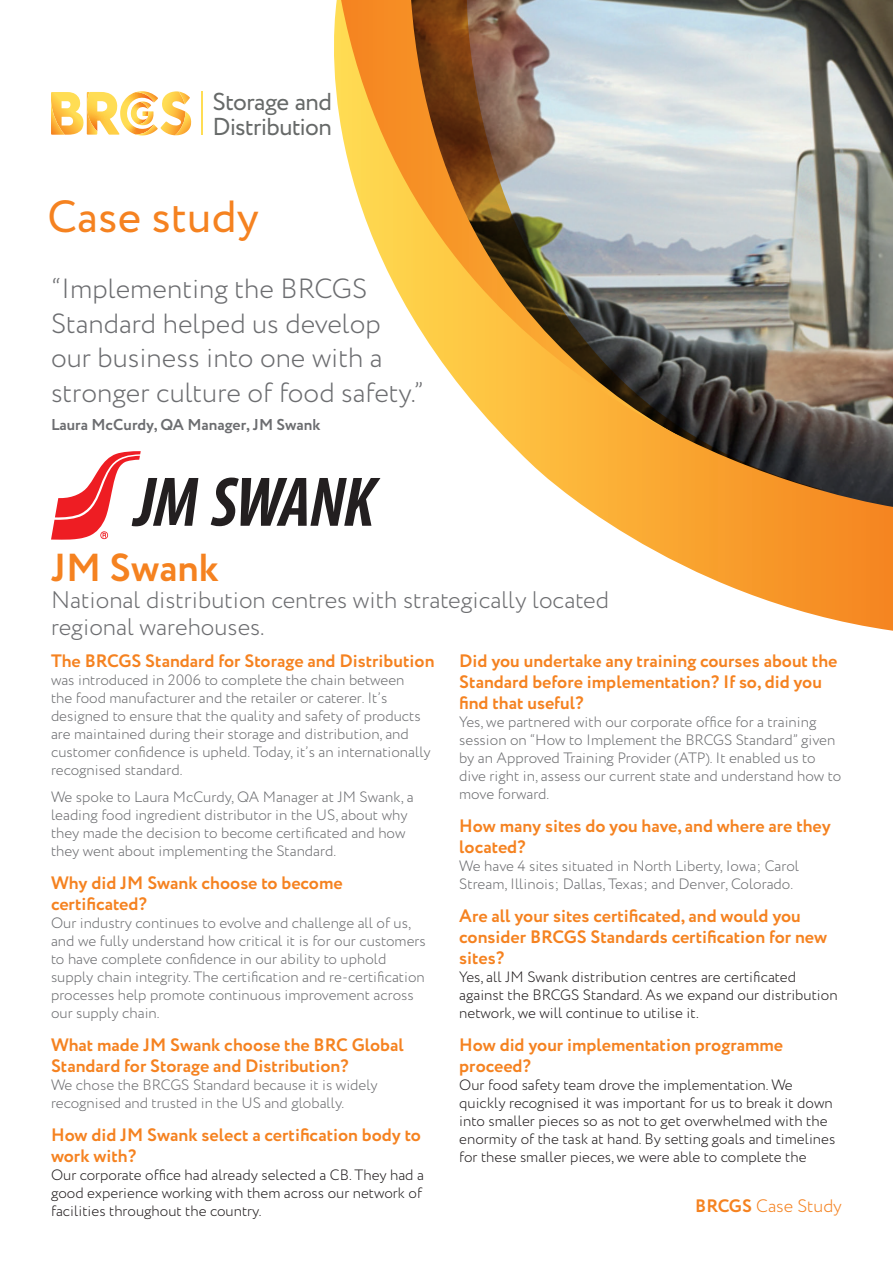
<style>
.page{position:relative;width:893px;height:1263px;background:#fff}
.page>*{position:absolute;margin:0;border:0;box-sizing:border-box;transform-origin:0 0}
.t1{font:45px "Circe";letter-spacing:.005em;color:#f58220}
.t2{font:700 39px "Circe";color:#f58220}
.t3{font:300 27.75px/34.5px "Circe";color:#6c6d70}
.t4{font:24.45px/24.6px "Circe";letter-spacing:-.025em;color:#666968}
.t5{font:300 24px/27px "Circe";color:#6c6d70}
.t6{font:700 18px/21px "Circe";color:#f58220}
.t7{font:300 18px "Circe";color:#f58220}
.t8{font:700 15.75px "Circe";color:#6c6d70}
.t9{font:300 15px/18px "Circe";color:#6c6d70}
.t10{font:300 15px/18px "Circe";color:#231f20}
.s1{font-weight:700}
</style>
<div class="page">
<img style="left:334px;top:0;width:559px;height:631px">
<svg style="left:51px;top:91px;width:140px;height:44px"></svg>
<hr style="left:201px;top:91px;width:2px;height:44px;background:#ffdd54">
<svg style="left:211px;top:478px;width:169px;height:48px"></svg>
<svg style="left:51px;top:451px;width:147px;height:89px"></svg>
<h3 class="t4" style="left:212px;top:90px;width:121px">Storage and<br>Distribution</h3>
<h1 class="t1" style="left:48px;top:186px;width:213px">Case study</h1>
<h3 class="t3" style="left:51px;top:272px;width:375px">“Implementing the BRCGS<br>Standard helped us develop our business into one with a stronger culture of food safety.”</h3>
<p class="t8" style="left:51px;top:414px;width:271px">Laura McCurdy, QA Manager, JM Swank</p>
<h2 class="t2" style="left:51px;top:541px;width:169px">JM Swank</h2>
<h3 class="t5" style="left:51px;top:586px;width:560px">National distribution centres with strategically located regional warehouses.</h3>
<p class="t6" style="left:51px;top:651px;width:385px">The BRCGS Standard for Storage and Distribution</p>
<p class="t9" style="left:51px;top:671px;width:381px">was introduced in 2006 to complete the chain between<br>the food manufacturer and the retailer or caterer. It’s designed to ensure that the quality and safety of products are maintained during their storage and distribution, and customer confidence is upheld. Today, it’s an internationally recognised standard.</p>
<p class="t9" style="left:51px;top:788px;width:364px">We spoke to Laura McCurdy, QA Manager at JM Swank, a leading food ingredient distributor in the US, about why they made the decision to become certificated and how they went about implementing the Standard.</p>
<p class="t6" style="left:51px;top:873px;width:293px">Why did JM Swank choose to become certificated?</p>
<p class="t9" style="left:51px;top:914px;width:376px">Our industry continues to evolve and challenge all of us, and we fully understand how critical it is for our customers to have complete confidence in our ability to uphold supply chain integrity. The certification and re-certification processes help promote continuous improvement across our supply chain.</p>
<p class="t6" style="left:51px;top:1035px;width:354px">What made JM Swank choose the BRC Global<br>Standard for Storage and Distribution?</p>
<p class="t9" style="left:51px;top:1076px;width:328px">We chose the BRCGS Standard because it is widely recognised and trusted in the US and globally.</p>
<p class="t6" style="left:51px;top:1125px;width:372px">How did JM Swank select a certification body to work with?</p>
<p class="t10" style="left:51px;top:1166px;width:374px">Our corporate office had already selected a CB. They had a good experience working with them across our network of facilities throughout the country.</p>
<p class="t6" style="left:459px;top:651px;width:380px">Did you undertake any training courses about the<br>Standard before implementation? If so, did you find that useful?</p>
<p class="t9" style="left:459px;top:713px;width:384px">Yes, we partnered with our corporate office for a training session on “How to Implement the BRCGS Standard” given by an Approved Training Provider (ATP). It enabled us to dive right in, assess our current state and understand how to move forward.</p>
<p class="t6" style="left:459px;top:816px;width:373px">How many sites do you have, and where are they located?</p>
<p class="t9" style="left:459px;top:857px;width:341px">We have 4 sites situated in North Liberty, Iowa; Carol<br>Stream, Illinois; Dallas, Texas; and Denver, Colorado.</p>
<p class="t6" style="left:459px;top:906px;width:369px">Are all your sites certificated, and would you consider BRCGS Standards certification for new sites?</p>
<p class="t10" style="left:459px;top:968px;width:380px">Yes, all JM Swank distribution centres are certificated against the BRCGS Standard. As we expand our distribution network, we will continue to utilise it.</p>
<p class="t6" style="left:459px;top:1035px;width:325px">How did your implementation programme proceed?</p>
<p class="t10" style="left:459px;top:1076px;width:378px">Our food safety team drove the implementation. We quickly recognised it was important for us to break it down into smaller pieces so as not to get overwhelmed with the enormity of the task at hand. By setting goals and timelines for these smaller pieces, we were able to complete the</p>
<p class="t7" style="left:695px;top:1194px;width:148px"><span class="s1">BRCGS</span> Case Study</p>
</div>
